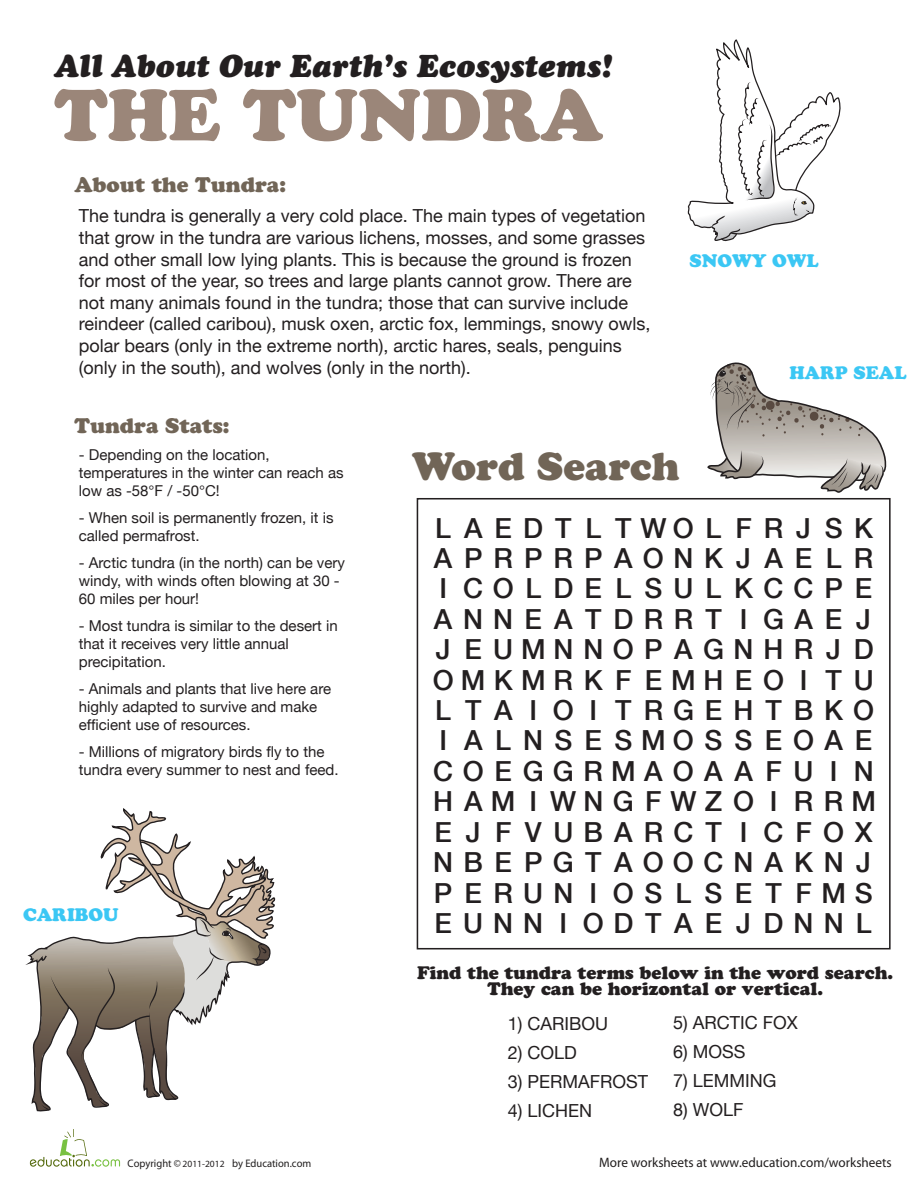
<style>
.page{position:relative;width:918px;height:1188px;background:#fff}
.page>*{position:absolute;margin:0;border:0;box-sizing:border-box;transform-origin:0 0}
.t1{font:72px "Cooper Black Std";color:#9b8679}
.t2{font:39px "Cooper Black Std";color:#716557}
.t3{font:italic 31.5px "Cooper Black Std";color:#231f20}
.t4{font:500 27.6px/30.5px "Helvetica Neue";color:#231f20}
.t5{font:21px "Cooper Black Std";color:#716557}
.t6{font:18px/21.6px "Helvetica Neue";color:#231f20}
.t7{font:18px/16.5px "Cooper Black Std";color:#231f20;text-align:center}
.t8{font:18px "Cooper Black Std";color:#3bc7f4}
.t9{font:15px/18px "Helvetica Neue";color:#231f20}
.t10{font:13.65px "Myriad";color:#211e1e}
.t11{font:10.95px "Myriad";color:#211e1e}
.t12{font:9.45px "Myriad Pro";color:#231f20}
</style>
<div class="page">
<svg style="left:687px;top:39px;width:154px;height:203px"></svg>
<svg style="left:25px;top:808px;width:251px;height:304px"></svg>
<div style="left:417px;top:498px;width:474px;height:451px;border:2px solid #231f20"></div>
<svg style="left:30px;top:1129px;width:90px;height:38px"></svg>
<svg style="left:707px;top:362px;width:180px;height:131px"></svg>
<h3 class="t3" style="left:54px;top:47px;width:559px">All About Our Earth’s Ecosystems!</h3>
<h1 class="t1" style="left:54px;top:72px;width:550px">THE TUNDRA</h1>
<p class="t5" style="left:74px;top:172px;width:213px">About the Tundra:</p>
<p class="t6" style="left:79px;top:205px;width:573px">The tundra is generally a very cold place. The main types of vegetation that grow in the tundra are various lichens, mosses, and some grasses and other small low lying plants. This is because the ground is frozen for most of the year, so trees and large plants cannot grow. There are not many animals found in the tundra; those that can survive include reindeer (called caribou), musk oxen, arctic fox, lemmings, snowy owls, polar bears (only in the extreme north), arctic hares, seals, penguins (only in the south), and wolves (only in the north).</p>
<p class="t8" style="left:690px;top:250px;width:131px">SNOWY OWL</p>
<p class="t8" style="left:789px;top:362px;width:118px">HARP SEAL</p>
<p class="t5" style="left:74px;top:413px;width:157px">Tundra Stats:</p>
<p class="t9" style="left:79px;top:446px;width:266px">- Depending on the location, temperatures in the winter can reach as low as -58°F / -50°C!</p>
<p class="t9" style="left:79px;top:509px;width:256px">- When soil is permanently frozen, it is called permafrost.</p>
<p class="t9" style="left:79px;top:554px;width:268px">- Arctic tundra (in the north) can be very windy, with winds often blowing at 30 -<br>60 miles per hour!</p>
<p class="t9" style="left:79px;top:617px;width:260px">- Most tundra is similar to the desert in that it receives very little annual precipitation.</p>
<p class="t9" style="left:79px;top:680px;width:254px">- Animals and plants that live here are highly adapted to survive and make efficient use of resources.</p>
<p class="t9" style="left:79px;top:743px;width:261px">- Millions of migratory birds fly to the tundra every summer to nest and feed.</p>
<p class="t8" style="left:23px;top:903px;width:97px">CARIBOU</p>
<h2 class="t2" style="left:412px;top:443px;width:269px">Word Search</h2>
<h3 class="t4" style="left:615px;top:512px;width:79px">T WO</h3>
<h3 class="t4" style="left:825px;top:512px;width:50px">S K<br>L R</h3>
<h3 class="t4" style="left:433px;top:512px;width:381px">L<br>A P R P R P A O N K<br>I<br>A N N<br>J<br>O M K M R K F<br>L<br>I<br>C O E G G R M A O A A F U<br>H<br>E<br>N B E<br>P<br>E U N N</h3>
<h3 class="t4" style="left:464px;top:512px;width:80px">A E D</h3>
<h3 class="t4" style="left:555px;top:512px;width:18px">T</h3>
<h3 class="t4" style="left:585px;top:512px;width:17px">L</h3>
<h3 class="t4" style="left:706px;top:512px;width:17px">L</h3>
<h3 class="t4" style="left:734px;top:512px;width:110px">F<br>J<br>K C C P<br>I</h3>
<h3 class="t4" style="left:764px;top:512px;width:49px">R<br>A E</h3>
<h3 class="t4" style="left:796px;top:512px;width:15px">J</h3>
<h3 class="t4" style="left:463px;top:573px;width:51px">C O</h3>
<h3 class="t4" style="left:465px;top:634px;width:350px">E U M N N O P A G N H R</h3>
<h3 class="t4" style="left:644px;top:573px;width:49px">S U</h3>
<h3 class="t4" style="left:525px;top:573px;width:78px">L D E<br>E</h3>
<h3 class="t4" style="left:615px;top:573px;width:17px">L</h3>
<h3 class="t4" style="left:705px;top:573px;width:18px">L<br>T</h3>
<h3 class="t4" style="left:854px;top:573px;width:21px">E<br>J<br>D</h3>
<h3 class="t4" style="left:763px;top:603px;width:80px">G A E</h3>
<h3 class="t4" style="left:554px;top:603px;width:140px">A T D R R</h3>
<h3 class="t4" style="left:825px;top:634px;width:48px">J<br>T U</h3>
<h3 class="t4" style="left:735px;top:664px;width:50px">E O</h3>
<h3 class="t4" style="left:735px;top:725px;width:19px">S</h3>
<h3 class="t4" style="left:645px;top:664px;width:78px">E M H</h3>
<h3 class="t4" style="left:800px;top:664px;width:8px">I</h3>
<h3 class="t4" style="left:553px;top:695px;width:22px">O<br>S</h3>
<h3 class="t4" style="left:550px;top:786px;width:84px">W N G</h3>
<h3 class="t4" style="left:614px;top:695px;width:139px">T R G E H<br>S M O S</h3>
<h3 class="t4" style="left:765px;top:695px;width:110px">T B K O<br>E O A E</h3>
<h3 class="t4" style="left:464px;top:695px;width:79px">T<br>A L N</h3>
<h3 class="t4" style="left:494px;top:695px;width:20px">A</h3>
<h3 class="t4" style="left:529px;top:695px;width:8px">I</h3>
<h3 class="t4" style="left:585px;top:695px;width:18px">I<br>E</h3>
<h3 class="t4" style="left:830px;top:756px;width:8px">I</h3>
<h3 class="t4" style="left:854px;top:756px;width:20px">N</h3>
<h3 class="t4" style="left:645px;top:786px;width:109px">F W Z O</h3>
<h3 class="t4" style="left:464px;top:786px;width:51px">A M<br>J</h3>
<h3 class="t4" style="left:524px;top:786px;width:170px">I<br>V U B A R C<br>P G</h3>
<h3 class="t4" style="left:764px;top:786px;width:80px">I<br>C<br>A K N<br>T<br>D N N</h3>
<h3 class="t4" style="left:794px;top:786px;width:82px">R R M<br>F O X</h3>
<h3 class="t4" style="left:795px;top:877px;width:78px">F M S</h3>
<h3 class="t4" style="left:495px;top:816px;width:18px">F</h3>
<h3 class="t4" style="left:705px;top:816px;width:18px">T</h3>
<h3 class="t4" style="left:740px;top:816px;width:8px">I</h3>
<h3 class="t4" style="left:613px;top:847px;width:140px">A O O C N<br>O S</h3>
<h3 class="t4" style="left:583px;top:847px;width:51px">T<br>I<br>O D</h3>
<h3 class="t4" style="left:856px;top:847px;width:15px">J</h3>
<h3 class="t4" style="left:705px;top:877px;width:19px">S</h3>
<h3 class="t4" style="left:465px;top:877px;width:109px">E R U N</h3>
<h3 class="t4" style="left:674px;top:877px;width:49px">L<br>A E</h3>
<h3 class="t4" style="left:735px;top:877px;width:18px">E<br>J</h3>
<h3 class="t4" style="left:559px;top:908px;width:8px">I</h3>
<h3 class="t4" style="left:645px;top:908px;width:18px">T</h3>
<h3 class="t4" style="left:856px;top:908px;width:17px">L</h3>
<p class="t7" style="left:417px;top:964px;width:477px">Find the tundra terms below in the word search.<br>They can be horizontal or vertical.</p>
<p class="t6" style="left:508px;top:1012px;width:102px">1) CARIBOU</p>
<p class="t6" style="left:508px;top:1041px;width:71px">2) COLD</p>
<p class="t6" style="left:508px;top:1070px;width:142px">3) PERMAFROST</p>
<p class="t6" style="left:508px;top:1100px;width:86px">4) LICHEN</p>
<p class="t6" style="left:673px;top:1011px;width:126px">5) ARCTIC FOX</p>
<p class="t6" style="left:673px;top:1041px;width:74px">6) MOSS</p>
<p class="t6" style="left:673px;top:1070px;width:105px">7) LEMMING</p>
<p class="t6" style="left:673px;top:1099px;width:72px">8) WOLF</p>
<p class="t12" style="left:183px;top:1158px;width:43px">2011-2012</p>
<p class="t10" style="left:599px;top:1155px;width:294px">More worksheets at www.education.com/worksheets</p>
<p class="t11" style="left:128px;top:1157px;width:185px">Copyright © 2010-2011 by Education.com</p>
</div>
